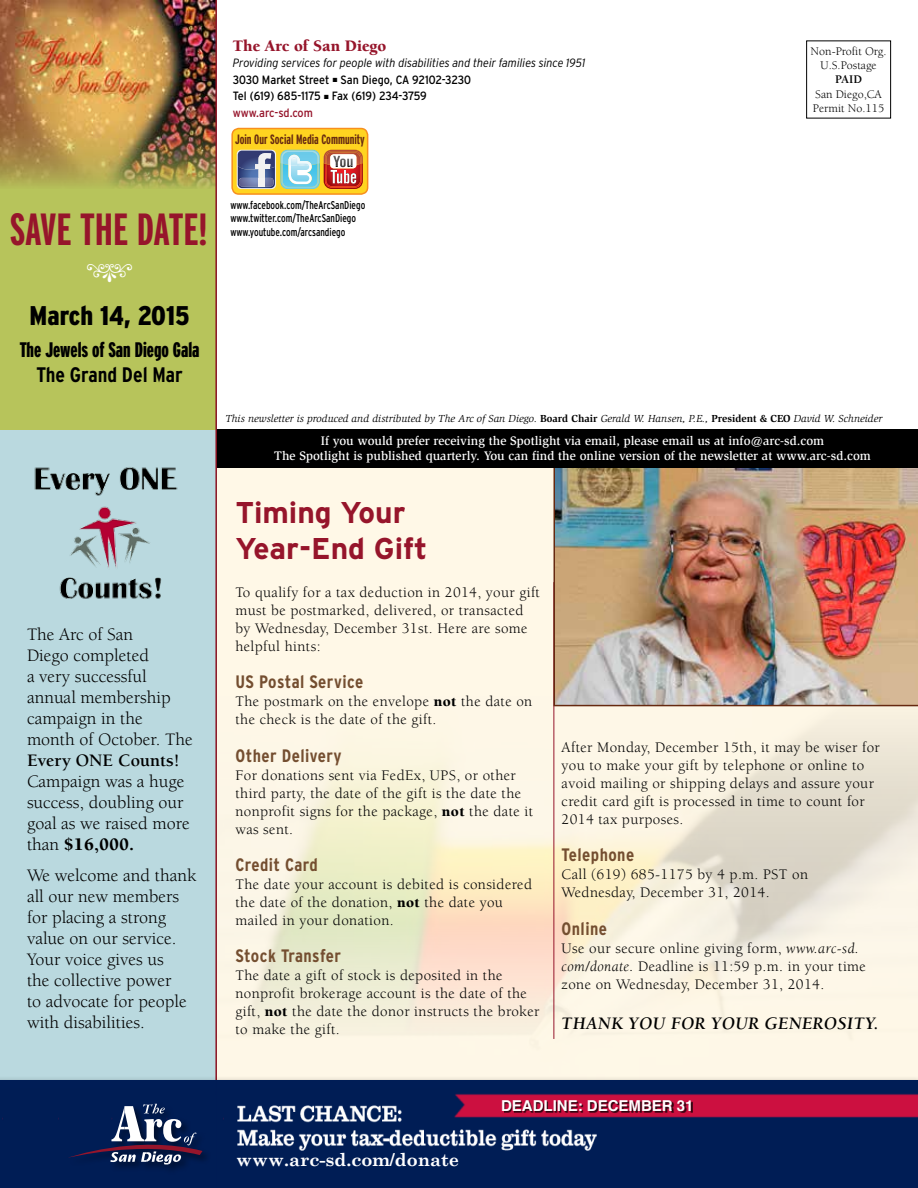
<style>
.page{position:relative;width:918px;height:1188px;background:#fff}
.page>*{position:absolute;margin:0;border:0;box-sizing:border-box;transform-origin:0 0}
.t1{font:700 extra-condensed 45px "Interstate";letter-spacing:-.005em;color:#96152b}
.t2{font:700 30px/35.4px "Interstate";color:#96152b}
.t3{font:900 condensed 27px "Interstate";color:#000}
.t4{font:900 extra-condensed 21px "Interstate";color:#000}
.t5{font:700 condensed 21px "Interstate";color:#000}
.t6{font:18px/21px "Berkeley";color:#000}
.t7{font:700 condensed 18px "Interstate";letter-spacing:.025em;color:#744e30}
.t8{font:italic 700 18px "Berkeley";letter-spacing:.025em;color:#000}
.t9{font:700 18px "Century Schoolbook";color:#fff}
.t10{font:700 18px "Berkeley";color:#000}
.t11{font:900 16.5px "Berkeley";color:#96152b}
.t12{font:15px/18px "Berkeley";letter-spacing:.025em;color:#000}
.t13{font:700 15px "Helvetica";color:#fff}
.t14{font:700 extra-condensed 13.5px "Interstate";color:#662910}
.t15{font:500 12.75px/15.3px "Slimbach";color:#fff;text-align:center}
.t16{font:condensed 12px/16.5px "Interstate";letter-spacing:-.01em;color:#000}
.t17{font:12px/14.4px "Berkeley";color:#000;text-align:center}
.t18{font:700 12px "Berkeley";color:#000}
.t19{font:condensed 11.25px/13.5px "Interstate";color:#000;scale:.9 1}
.t20{font:italic 10.5px "Slimbach";color:#000}
.s1{font-weight:300;font-style:italic}
.s2{color:#96152b}
.s3{font-weight:900}
.s4{font-weight:700;font-style:normal}
.s5{font-style:italic}
</style>
<div class="page">
<div style="left:0;top:415px;width:216px;height:680px;background:#bad9df"></div>
<div style="left:216px;top:464px;width:702px;height:724px;background:#fff8e7"></div>
<img style="left:249px;top:693px;width:669px;height:346px">
<div style="left:806px;top:40px;width:85px;height:78px;border:1px solid #000"></div>
<div style="left:232px;top:129px;width:136px;height:65px;background:#ffd420;border-radius:7px"></div>
<div style="left:231px;top:128px;width:137px;height:67px;border:2px solid #f78f1e;border-radius:7px"></div>
<svg style="left:237px;top:150px;width:39px;height:39px"></svg>
<img style="left:238px;top:150px;width:125px;height:39px">
<div style="left:0;top:0;width:216px;height:430px;background:#b7c45b"></div>
<img style="left:0;top:0;width:215px;height:188px">
<hr style="left:554px;top:582px;width:1px;height:457px;background:#96152b">
<img style="left:34px;top:467px;width:144px;height:132px">
<img style="left:554px;top:468px;width:364px;height:238px">
<div style="left:216px;top:429px;width:702px;height:39px;background:#000"></div>
<hr style="left:215px;top:0;width:2px;height:1188px;background:#8b1322">
<div style="left:0;top:1077px;width:918px;height:111px;background:#000;opacity:.75"></div>
<img style="left:0;top:1080px;width:918px;height:108px">
<div style="left:67px;top:1102px;width:145px;height:72px;background:#000;opacity:.5"></div>
<svg style="left:68px;top:1104px;width:134px;height:60px;background:#324069"></svg>
<div style="left:504px;top:1101px;width:189px;height:11px;background:#000;opacity:.75"></div>
<h1 class="t1" style="left:10px;top:204px;width:199px">SAVE THE DATE!</h1>
<p class="t11" style="left:233px;top:37px;width:155px">The Arc of San Diego</p>
<p class="t16" style="left:233px;top:55px;width:354px"><span class="s1">Providing services for people with disabilities and their families since 1951<br></span>3030 Market Street ■ San Diego, CA 92102-3230<br>Tel (619) 685-1175 ■ Fax (619) 234-3759<br><span class="s2">www.arc-sd.com</span></p>
<p class="t14" style="left:235px;top:131px;width:131px">Join Our Social Media Community</p>
<p class="t19" style="left:230px;top:198px;width:151px">www.facebook.com/TheArcSanDiego www.twitter.com/TheArcSanDiego www.youtube.com/arcsandiego</p>
<p class="t17" style="left:811px;top:44px;width:77px">Non-Profit Org.<br>U.S.Postage</p>
<p class="t18" style="left:835px;top:73px;width:28px">PAID</p>
<p class="t17" style="left:813px;top:87px;width:73px;text-align:left">San Diego,CA<br>Permit No.115</p>
<h3 class="t3" style="left:30px;top:300px;width:162px">March 14, 2015</h3>
<h3 class="t4" style="left:20px;top:338px;width:181px">The Jewels of San Diego Gala</h3>
<h3 class="t5" style="left:36px;top:363px;width:148px">The Grand Del Mar</h3>
<p class="t6" style="left:27px;top:624px;width:167px">The Arc of San<br>Diego completed<br>a very successful annual membership campaign in the month of October. The</p>
<p class="t10" style="left:27px;top:750px;width:154px">Every ONE Counts!</p>
<p class="t6" style="left:27px;top:771px;width:164px">Campaign was a huge success, doubling our goal as we raised more than <span class="s3">$16,000.</span></p>
<p class="t6" style="left:27px;top:866px;width:171px">We welcome and thank all our new members for placing a strong value on our service.<br>Your voice gives us<br>the collective power<br>to advocate for people with disabilities.</p>
<p class="t20" style="left:225px;top:412px;width:659px">This newsletter is produced and distributed by The Arc of San Diego. <span class="s4">Board Chair</span> Gerald W. Hansen, P.E., <span class="s4">President &amp; CEO</span> David W. Schneider</p>
<p class="t15" style="left:274px;top:433px;width:598px">If you would prefer receiving the Spotlight via email, please email us at info@arc-sd.com<br>The Spotlight is published quarterly. You can find the online version of the newsletter at www.arc-sd.com</p>
<h2 class="t2" style="left:235px;top:495px;width:194px">Timing Your<br>Year-End Gift</h2>
<p class="t12" style="left:235px;top:583px;width:306px">To qualify for a tax deduction in 2014, your gift must be postmarked, delivered, or transacted by Wednesday, December 31st. Here are some helpful hints:</p>
<p class="t7" style="left:235px;top:672px;width:129px">US Postal Service</p>
<p class="t12" style="left:235px;top:693px;width:298px">The postmark on the envelope <span class="s3">not</span> the date on the check is the date of the gift.</p>
<p class="t7" style="left:235px;top:745px;width:108px">Other Delivery</p>
<p class="t12" style="left:235px;top:766px;width:299px">For donations sent via FedEx, UPS, or other third party, the date of the gift is the date the nonprofit signs for the package, <span class="s3">not</span> the date it was sent.</p>
<p class="t7" style="left:235px;top:855px;width:84px">Credit Card</p>
<p class="t12" style="left:235px;top:876px;width:298px">The date your account is debited is considered the date of the donation, <span class="s3">not</span> the date you mailed in your donation.</p>
<p class="t7" style="left:235px;top:946px;width:107px">Stock Transfer</p>
<p class="t12" style="left:235px;top:967px;width:306px">The date a gift of stock is deposited in the nonprofit brokerage account is the date of the gift, <span class="s3">not</span> the date the donor instructs the broker to make the gift.</p>
<p class="t12" style="left:562px;top:739px;width:320px">After Monday, December 15th, it may be wiser for you to make your gift by telephone or online to avoid mailing or shipping delays and assure your credit card gift is processed in time to count for 2014 tax purposes.</p>
<p class="t7" style="left:562px;top:845px;width:74px">Telephone</p>
<p class="t12" style="left:562px;top:866px;width:248px">Call (619) 685-1175 by 4 p.m. PST on<br>Wednesday, December 31, 2014.</p>
<p class="t7" style="left:562px;top:918px;width:47px">Online</p>
<p class="t12" style="left:562px;top:939px;width:306px">Use our secure online giving form, <span class="s5">www.arc-sd. com/donate.</span> Deadline is 11:59 p.m. in your time zone on Wednesday, December 31, 2014.</p>
<p class="t8" style="left:562px;top:1014px;width:319px">THANK YOU FOR YOUR GENEROSITY.</p>
<p class="t9" style="left:236px;top:1148px;width:225px">www.arc-sd.com/donate</p>
<p class="t13" style="left:501px;top:1093px;width:194px">DEADLINE: DECEMBER 31</p>
</div>
